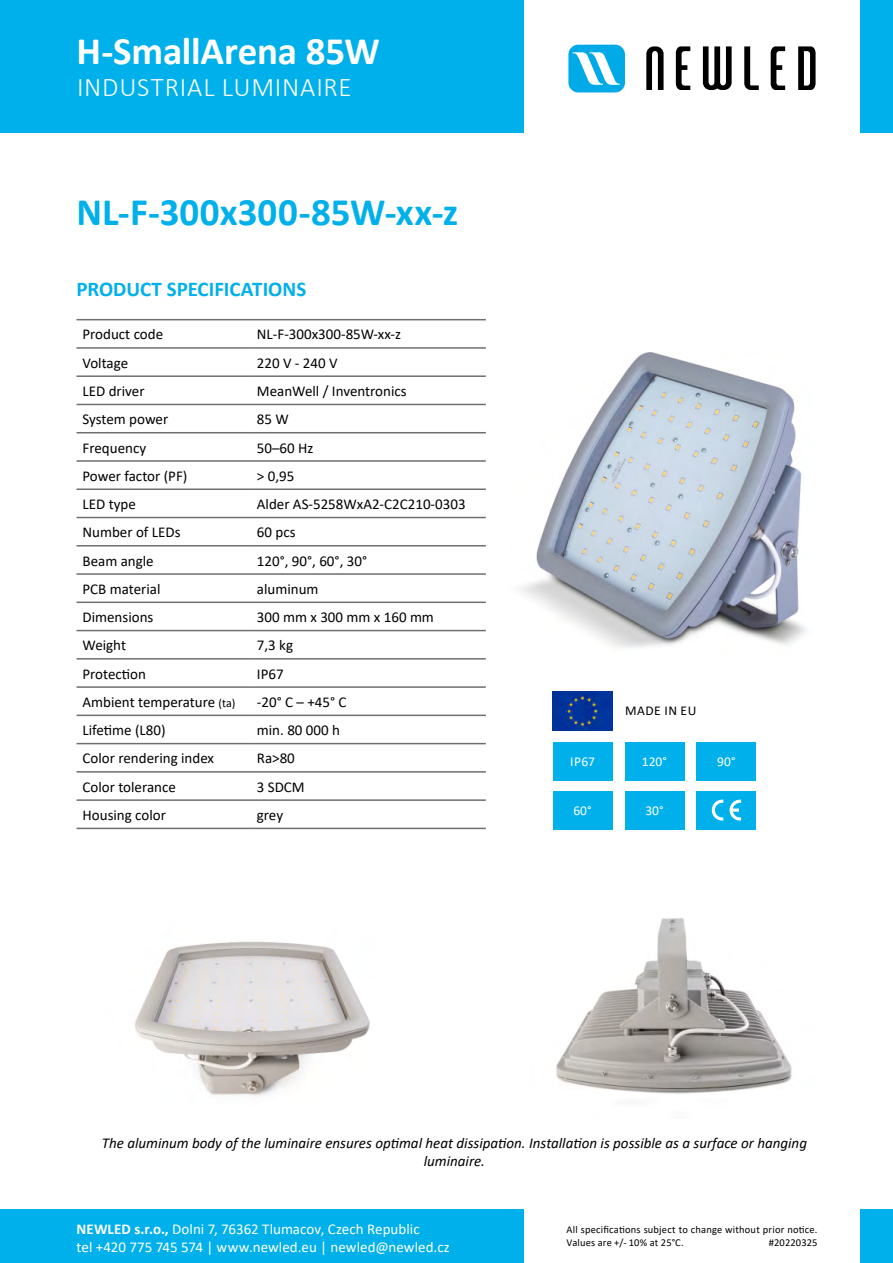
<style>
.page{position:relative;width:893px;height:1263px;background:#fff}
.page>*{position:absolute;margin:0;border:0;box-sizing:border-box;transform-origin:0 0}
.t1{font:700 39px "Calibri";color:#00b0ea}
.t2{font:700 39px "Calibri";letter-spacing:-.005em;color:#fff}
.t3{font:300 27px "Calibri";letter-spacing:.025em;color:#fff}
.t4{font:700 21px "Calibri";color:#00b0ea}
.t5{font:15px "Calibri";color:#000}
.t6{font:italic 15px/18px "Calibri";color:#000;text-align:center}
.t7{font:15px/18px "Calibri";color:#fff}
.t8{font:13.5px "Calibri";color:#fff}
.t9{font:13.5px "Calibri";letter-spacing:.04em;color:#000}
.t10{font:10.5px/12.6px "Calibri";letter-spacing:.015em;color:#000}
.s1{font-size:12px}
.s2{font-weight:700}
</style>
<div class="page">
<img style="left:134px;top:941px;width:236px;height:155px">
<div style="left:0;top:0;width:523px;height:133px;background:#00b0ea"></div>
<div style="left:0;top:1210px;width:523px;height:53px;background:#00b0ea"></div>
<div style="left:861px;top:1210px;width:32px;height:53px;background:#00b0ea"></div>
<div style="left:861px;top:0;width:32px;height:133px;background:#00b0ea"></div>
<div style="left:568px;top:45px;width:57px;height:47px;background:#00aae7;border-radius:10px"></div>
<svg style="left:573px;top:52px;width:47px;height:33px"></svg>
<svg style="left:646px;top:46px;width:18px;height:44px"></svg>
<svg style="left:703px;top:46px;width:29px;height:44px"></svg>
<svg style="left:676px;top:46px;width:14px;height:44px"></svg>
<svg style="left:798px;top:46px;width:17px;height:44px"></svg>
<svg style="left:771px;top:46px;width:14px;height:44px"></svg>
<svg style="left:744px;top:46px;width:15px;height:44px"></svg>
<hr style="left:77px;top:319px;width:174px;height:1px;background:#6d6e71">
<hr style="left:251px;top:319px;width:235px;height:1px;background:#6d6e71">
<hr style="left:77px;top:347px;width:174px;height:2px;background:#6d6e71">
<hr style="left:251px;top:347px;width:235px;height:2px;background:#6d6e71">
<hr style="left:77px;top:375px;width:174px;height:2px;background:#6d6e71">
<hr style="left:251px;top:375px;width:235px;height:2px;background:#6d6e71">
<hr style="left:77px;top:404px;width:174px;height:1px;background:#6d6e71">
<hr style="left:251px;top:404px;width:235px;height:1px;background:#6d6e71">
<hr style="left:77px;top:432px;width:174px;height:1px;background:#6d6e71">
<hr style="left:251px;top:432px;width:235px;height:1px;background:#6d6e71">
<hr style="left:77px;top:460px;width:174px;height:2px;background:#6d6e71">
<hr style="left:251px;top:460px;width:235px;height:2px;background:#6d6e71">
<hr style="left:77px;top:488px;width:174px;height:2px;background:#6d6e71">
<hr style="left:251px;top:488px;width:235px;height:2px;background:#6d6e71">
<hr style="left:77px;top:517px;width:174px;height:1px;background:#6d6e71">
<hr style="left:251px;top:517px;width:235px;height:1px;background:#6d6e71">
<hr style="left:77px;top:545px;width:174px;height:1px;background:#6d6e71">
<hr style="left:251px;top:545px;width:235px;height:1px;background:#6d6e71">
<hr style="left:77px;top:573px;width:174px;height:2px;background:#6d6e71">
<hr style="left:251px;top:573px;width:235px;height:2px;background:#6d6e71">
<hr style="left:77px;top:601px;width:174px;height:2px;background:#6d6e71">
<hr style="left:251px;top:601px;width:235px;height:2px;background:#6d6e71">
<hr style="left:77px;top:630px;width:174px;height:1px;background:#6d6e71">
<hr style="left:251px;top:630px;width:235px;height:1px;background:#6d6e71">
<hr style="left:77px;top:658px;width:174px;height:1px;background:#6d6e71">
<hr style="left:251px;top:658px;width:235px;height:1px;background:#6d6e71">
<hr style="left:77px;top:686px;width:174px;height:2px;background:#6d6e71">
<hr style="left:251px;top:686px;width:235px;height:2px;background:#6d6e71">
<hr style="left:77px;top:715px;width:174px;height:1px;background:#6d6e71">
<hr style="left:251px;top:715px;width:235px;height:1px;background:#6d6e71">
<hr style="left:77px;top:743px;width:174px;height:1px;background:#6d6e71">
<hr style="left:251px;top:743px;width:235px;height:1px;background:#6d6e71">
<hr style="left:77px;top:771px;width:174px;height:2px;background:#6d6e71">
<hr style="left:251px;top:771px;width:235px;height:2px;background:#6d6e71">
<hr style="left:77px;top:799px;width:174px;height:2px;background:#6d6e71">
<hr style="left:251px;top:799px;width:235px;height:2px;background:#6d6e71">
<hr style="left:77px;top:828px;width:174px;height:1px;background:#6d6e71">
<hr style="left:251px;top:828px;width:235px;height:1px;background:#6d6e71">
<img style="left:521px;top:352px;width:285px;height:296px">
<img style="left:556px;top:918px;width:236px;height:176px">
<div style="left:553px;top:742px;width:59px;height:38px;background:#00b0ea"></div>
<div style="left:553px;top:791px;width:59px;height:38px;background:#00b0ea"></div>
<div style="left:697px;top:742px;width:59px;height:38px;background:#00b0ea"></div>
<div style="left:697px;top:791px;width:59px;height:38px;background:#00b0ea"></div>
<svg style="left:711px;top:799px;width:30px;height:22px"></svg>
<div style="left:625px;top:742px;width:59px;height:38px;background:#00b0ea"></div>
<div style="left:625px;top:791px;width:59px;height:38px;background:#00b0ea"></div>
<img style="left:553px;top:691px;width:59px;height:40px">
<h1 class="t2" style="left:77px;top:23px;width:305px">H-SmallArena 85W</h1>
<h2 class="t3" style="left:77px;top:71px;width:276px">INDUSTRIAL LUMINAIRE</h2>
<h1 class="t1" style="left:77px;top:184px;width:383px">NL-F-300x300-85W-xx-z</h1>
<h3 class="t4" style="left:77px;top:275px;width:231px">PRODUCT SPECIFICATIONS</h3>
<p class="t5" style="left:83px;top:324px;width:82px">Product code</p>
<p class="t5" style="left:257px;top:324px;width:146px">NL-F-300x300-85W-xx-z</p>
<p class="t5" style="left:83px;top:352px;width:47px">Voltage</p>
<p class="t5" style="left:257px;top:352px;width:82px">220 V - 240 V</p>
<p class="t5" style="left:83px;top:381px;width:64px">LED driver</p>
<p class="t5" style="left:257px;top:381px;width:151px">MeanWell / Inventronics</p>
<p class="t5" style="left:83px;top:409px;width:87px">System power</p>
<p class="t5" style="left:257px;top:409px;width:33px">85 W</p>
<p class="t5" style="left:83px;top:437px;width:65px">Frequency</p>
<p class="t5" style="left:257px;top:437px;width:58px">50–60 Hz</p>
<p class="t5" style="left:83px;top:465px;width:106px">Power factor (PF)</p>
<p class="t5" style="left:257px;top:465px;width:39px">&gt; 0,95</p>
<p class="t5" style="left:83px;top:494px;width:55px">LED type</p>
<p class="t5" style="left:257px;top:494px;width:210px">Alder AS-5258WxA2-C2C210-0303</p>
<p class="t5" style="left:83px;top:522px;width:100px">Number of LEDs</p>
<p class="t5" style="left:257px;top:522px;width:40px">60 pcs</p>
<p class="t5" style="left:83px;top:550px;width:73px">Beam angle</p>
<p class="t5" style="left:257px;top:550px;width:112px">120°, 90°, 60°, 30°</p>
<p class="t5" style="left:83px;top:578px;width:79px">PCB material</p>
<p class="t5" style="left:257px;top:578px;width:63px">aluminum</p>
<p class="t5" style="left:83px;top:607px;width:72px">Dimensions</p>
<p class="t5" style="left:257px;top:607px;width:179px">300 mm x 300 mm x 160 mm</p>
<p class="t5" style="left:83px;top:635px;width:45px">Weight</p>
<p class="t5" style="left:257px;top:635px;width:38px">7,3 kg</p>
<p class="t5" style="left:83px;top:663px;width:65px">Protection</p>
<p class="t5" style="left:257px;top:663px;width:28px">IP67</p>
<p class="t5" style="left:83px;top:691px;width:154px">Ambient temperature <span class="s1">(ta)</span></p>
<p class="t5" style="left:257px;top:691px;width:91px">-20° C – +45° C</p>
<p class="t5" style="left:83px;top:720px;width:85px">Lifetime (L80)</p>
<p class="t5" style="left:257px;top:720px;width:85px">min. 80 000 h</p>
<p class="t5" style="left:83px;top:748px;width:133px">Color rendering index</p>
<p class="t5" style="left:257px;top:748px;width:40px">Ra&gt;80</p>
<p class="t5" style="left:83px;top:776px;width:95px">Color tolerance</p>
<p class="t5" style="left:257px;top:776px;width:49px">3 SDCM</p>
<p class="t5" style="left:83px;top:804px;width:85px">Housing color</p>
<p class="t5" style="left:257px;top:804px;width:28px">grey</p>
<p class="t8" style="left:570px;top:752px;width:26px">IP67</p>
<p class="t8" style="left:573px;top:801px;width:20px">60°</p>
<p class="t9" style="left:625px;top:701px;width:73px">MADE IN EU</p>
<p class="t8" style="left:642px;top:752px;width:27px">120°</p>
<p class="t8" style="left:717px;top:752px;width:20px">90°</p>
<p class="t8" style="left:645px;top:801px;width:20px">30°</p>
<p class="t6" style="left:102px;top:1133px;width:707px">The aluminum body of the luminaire ensures optimal heat dissipation. Installation is possible as a surface or hanging luminaire.</p>
<p class="t7" style="left:77px;top:1219px;width:375px"><span class="s2">NEWLED s.r.o.,</span> Dolni 7, 76362 Tlumacov, Czech Republic<br>tel +420 775 745 574 | www.newled.eu | newled@newled.cz</p>
<p class="t10" style="left:567px;top:1223px;width:252px">All specifications subject to change without prior notice.<br>Values are +/- 10% at 25°C.</p>
<p class="t10" style="left:769px;top:1236px;width:50px">#20220325</p>
</div>
